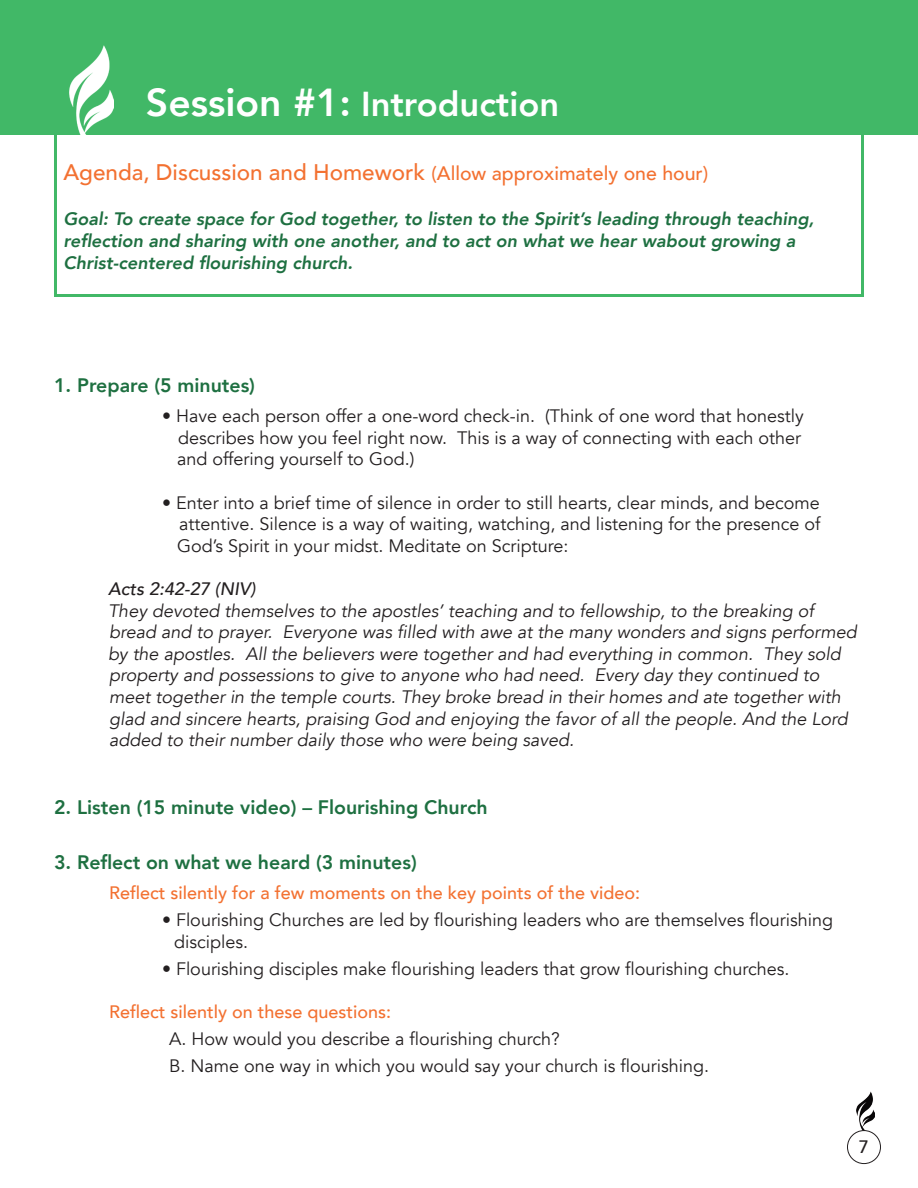
<style>
.page{position:relative;width:918px;height:1188px;background:#fff}
.page>*{position:absolute;margin:0;border:0;box-sizing:border-box;transform-origin:0 0}
.t1{font:800 34.5px "Avenir";color:#fff}
.t2{font:500 22.5px "Avenir";color:#f37131}
.t3{font:800 19.5px "Avenir";color:#1e7041}
.t4{font:18px/21.6px "Avenir";color:#231f20}
.t5{font:italic 18px/21.6px "Avenir";color:#231f20}
.t6{font:italic 800 18px "Avenir";color:#1e7041}
.t7{font:500 18px "Avenir";color:#f37131}
.t8{font:italic 500 18px "Avenir";color:#231f20}
.t9{font:500 18px "Avenir";color:#231f20}
.s1{font-size:39px}
.s2{font-size:19.5px}
</style>
<div class="page">
<div style="left:54px;top:112px;width:810px;height:185px;border:3px solid #41b867"></div>
<div style="left:0;top:0;width:918px;height:135px;background:#41b867"></div>
<img style="left:70px;top:45px;width:44px;height:90px">
<img style="left:856px;top:1091px;width:18px;height:39px">
<div style="left:847px;top:1130px;width:34px;height:34px;border:1px solid #231f20;border-radius:50%"></div>
<p class="t1" style="left:146px;top:77px;width:415px"><span class="s1">Session #1:</span> Introduction</p>
<p class="t2" style="left:63px;top:152px;width:646px">Agenda, Discussion and Homework <span class="s2">(Allow approximately one hour)</span></p>
<p class="t6" style="left:63px;top:208px;width:752px">Goal: To create space for God together, to listen to the Spirit’s leading through teaching,</p>
<p class="t6" style="left:63px;top:230px;width:733px">reflection and sharing with one another, and to act on what we hear wabout growing a</p>
<p class="t6" style="left:63px;top:252px;width:291px">Christ-centered flourishing church.</p>
<p class="t3" style="left:54px;top:370px;width:203px">1. Prepare (5 minutes)</p>
<p class="t4" style="left:162px;top:405px;width:643px">• Have each person offer a one-word check-in. (Think of one word that honestly</p>
<p class="t4" style="left:177px;top:427px;width:626px">describes how you feel right now. This is a way of connecting with each other and offering yourself to God.)</p>
<p class="t4" style="left:162px;top:492px;width:659px">• Enter into a brief time of silence in order to still hearts, clear minds, and become</p>
<p class="t4" style="left:177px;top:513px;width:645px">attentive. Silence is a way of waiting, watching, and listening for the presence of<br>God’s Spirit in your midst. Meditate on Scripture:</p>
<p class="t8" style="left:108px;top:578px;width:149px">Acts 2:42-27 (NIV)</p>
<p class="t5" style="left:108px;top:600px;width:750px">They devoted themselves to the apostles’ teaching and to fellowship, to the breaking of bread and to prayer. Everyone was filled with awe at the many wonders and signs performed by the apostles. All the believers were together and had everything in common. They sold</p>
<p class="t5" style="left:109px;top:665px;width:712px">property and possessions to give to anyone who had need. Every day they continued to</p>
<p class="t5" style="left:109px;top:686px;width:740px">meet together in the temple courts. They broke bread in their homes and ate together with glad and sincere hearts, praising God and enjoying the favor of all the people. And the Lord added to their number daily those who were being saved.</p>
<p class="t3" style="left:54px;top:792px;width:435px">2. Listen (15 minute video) – Flourishing Church</p>
<p class="t3" style="left:54px;top:847px;width:364px">3. Reflect on what we heard (3 minutes)</p>
<p class="t7" style="left:109px;top:877px;width:533px">Reflect silently for a few moments on the key points of the video:</p>
<p class="t4" style="left:174px;top:909px;width:660px;text-indent:-12px">• Flourishing Churches are led by flourishing leaders who are themselves flourishing disciples.</p>
<p class="t4" style="left:162px;top:958px;width:629px">• Flourishing disciples make flourishing leaders that grow flourishing churches.</p>
<p class="t7" style="left:109px;top:996px;width:284px">Reflect silently on these questions:</p>
<p class="t4" style="left:169px;top:1028px;width:392px">A. How would you describe a flourishing church?</p>
<p class="t4" style="left:169px;top:1055px;width:542px">B. Name one way in which you would say your church is flourishing.</p>
<p class="t9" style="left:859px;top:1131px;width:12px">7</p>
</div>
